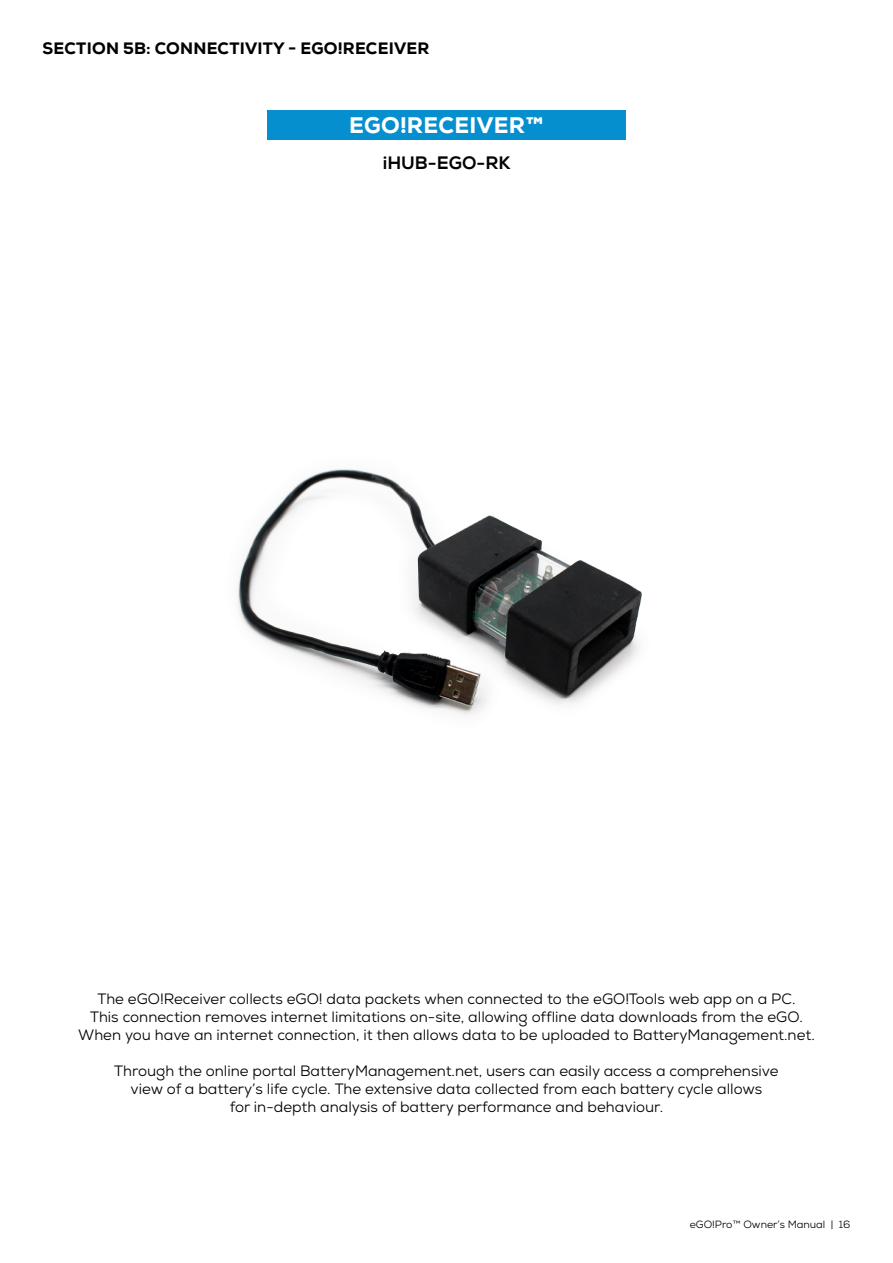
<style>
.page{position:relative;width:893px;height:1263px;background:#fff}
.page>*{position:absolute;margin:0;border:0;box-sizing:border-box;transform-origin:0 0}
.t1{font:800 22.5px "Nexa";letter-spacing:.015em;color:#fff}
.t2{font:800 18px "Nexa";color:#000}
.t3{font:800 16.5px "Nexa";letter-spacing:.015em;color:#000}
.t4{font:15px/18px "Nexa";color:#000;text-align:center}
.t5{font:10.5px "Nexa";color:#000}
</style>
<div class="page">
<img style="left:237px;top:469px;width:405px;height:246px">
<div style="left:267px;top:111px;width:359px;height:29px;background:#068fcf"></div>
<p class="t3" style="left:43px;top:38px;width:388px">SECTION 5B: CONNECTIVITY - EGO!RECEIVER</p>
<h1 class="t1" style="left:349px;top:111px;width:196px">EGO!RECEIVER™</h1>
<p class="t2" style="left:383px;top:152px;width:129px">iHUB-EGO-RK</p>
<p class="t4" style="left:78px;top:990px;width:738px">The eGO!Receiver collects eGO! data packets when connected to the eGO!Tools web app on a PC.<br>This connection removes internet limitations on-site, allowing offline data downloads from the eGO.<br>When you have an internet connection, it then allows data to be uploaded to BatteryManagement.net.</p>
<p class="t4" style="left:114px;top:1062px;width:666px">Through the online portal BatteryManagement.net, users can easily access a comprehensive view of a battery’s life cycle. The extensive data collected from each battery cycle allows<br>for in-depth analysis of battery performance and behaviour.</p>
<p class="t5" style="left:690px;top:1217px;width:162px">eGO!Pro™ Owner’s Manual | 16</p>
</div>
